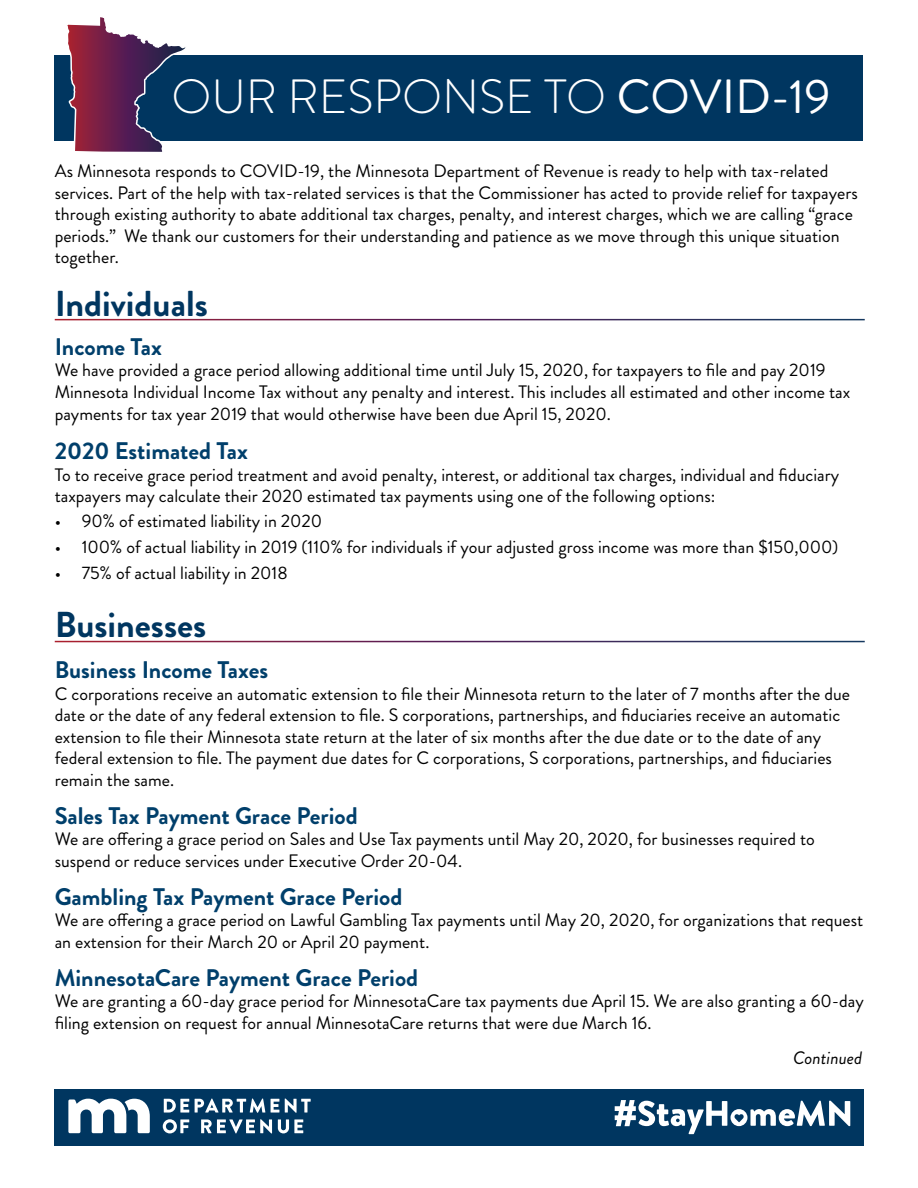
<style>
.page{position:relative;width:918px;height:1188px;background:#fff}
.page>*{position:absolute;margin:0;border:0;box-sizing:border-box;transform-origin:0 0}
.t1{font:300 48px "Brandon Grotesque";color:#fff}
.t2{font:700 36px "Brandon Grotesque";color:#003660}
.t3{font:700 24px "Brandon Grotesque";color:#003f6b}
.paragraph{font:18px/21.6px "Brandon Grotesque";color:#000}
.paragraph-2{font:italic 18px "Brandon Grotesque";color:#000}
.s1{font-weight:400}
</style>
<div class="page">
<div style="left:55px;top:1089px;width:809px;height:56px;background:#003660"></div>
<div style="left:55px;top:55px;width:808px;height:86px;background:#003660"></div>
<svg style="left:68px;top:1099px;width:82px;height:34px"></svg>
<svg style="left:164px;top:1099px;width:25px;height:14px"></svg>
<svg style="left:195px;top:1099px;width:70px;height:14px"></svg>
<svg style="left:271px;top:1099px;width:8px;height:14px"></svg>
<svg style="left:285px;top:1099px;width:26px;height:14px"></svg>
<svg style="left:163px;top:1119px;width:26px;height:14px"></svg>
<svg style="left:201px;top:1119px;width:71px;height:14px"></svg>
<svg style="left:278px;top:1119px;width:25px;height:14px"></svg>
<svg style="left:615px;top:1100px;width:235px;height:34px"></svg>
<svg style="left:67px;top:17px;width:119px;height:135px"></svg>
<h1 class="t1" style="left:171px;top:64px;width:661px">OUR RESPONSE TO <span class="s1">COVID-19</span></h1>
<p class="paragraph" style="left:55px;top:160px;width:805px">As Minnesota responds to COVID-19, the Minnesota Department of Revenue is ready to help with tax-related services. Part of the help with tax-related services is that the Commissioner has acted to provide relief for taxpayers through existing authority to abate additional tax charges, penalty, and interest charges, which we are calling “grace periods.” We thank our customers for their understanding and patience as we move through this unique situation together.</p>
<h2 class="t2" style="left:55px;top:278px;width:155px">Individuals</h2>
<h3 class="t3" style="left:55px;top:330px;width:109px">Income Tax</h3>
<p class="paragraph" style="left:55px;top:360px;width:797px">We have provided a grace period allowing additional time until July 15, 2020, for taxpayers to file and pay 2019<br>Minnesota Individual Income Tax without any penalty and interest. This includes all estimated and other income tax payments for tax year 2019 that would otherwise have been due April 15, 2020.</p>
<h3 class="t3" style="left:55px;top:434px;width:195px">2020 Estimated Tax</h3>
<p class="paragraph" style="left:55px;top:464px;width:786px">To to receive grace period treatment and avoid penalty, interest, or additional tax charges, individual and fiduciary taxpayers may calculate their 2020 estimated tax payments using one of the following options:</p>
<p class="paragraph" style="left:55px;top:510px;width:269px">• 90% of estimated liability in 2020</p>
<p class="paragraph" style="left:55px;top:536px;width:785px">• 100% of actual liability in 2019 (110% for individuals if your adjusted gross income was more than $150,000)</p>
<p class="paragraph" style="left:55px;top:562px;width:234px">• 75% of actual liability in 2018</p>
<h2 class="t2" style="left:55px;top:600px;width:153px">Businesses</h2>
<h3 class="t3" style="left:55px;top:653px;width:215px">Business Income Taxes</h3>
<p class="paragraph" style="left:55px;top:683px;width:797px">C corporations receive an automatic extension to file their Minnesota return to the later of 7 months after the due date or the date of any federal extension to file. S corporations, partnerships, and fiduciaries receive an automatic extension to file their Minnesota state return at the later of six months after the due date or to the date of any federal extension to file. The payment due dates for C corporations, S corporations, partnerships, and fiduciaries remain the same.</p>
<h3 class="t3" style="left:55px;top:799px;width:305px">Sales Tax Payment Grace Period</h3>
<p class="paragraph" style="left:55px;top:829px;width:762px">We are offering a grace period on Sales and Use Tax payments until May 20, 2020, for businesses required to suspend or reduce services under Executive Order 20-04.</p>
<h3 class="t3" style="left:55px;top:880px;width:349px">Gambling Tax Payment Grace Period</h3>
<p class="paragraph" style="left:55px;top:910px;width:810px">We are offering a grace period on Lawful Gambling Tax payments until May 20, 2020, for organizations that request an extension for their March 20 or April 20 payment.</p>
<h3 class="t3" style="left:55px;top:961px;width:365px">MinnesotaCare Payment Grace Period</h3>
<p class="paragraph" style="left:55px;top:991px;width:811px">We are granting a 60-day grace period for MinnesotaCare tax payments due April 15. We are also granting a 60-day filing extension on request for annual MinnesotaCare returns that were due March 16.</p>
<p class="paragraph-2" style="left:793px;top:1046px;width:71px">Continued</p>
</div>
